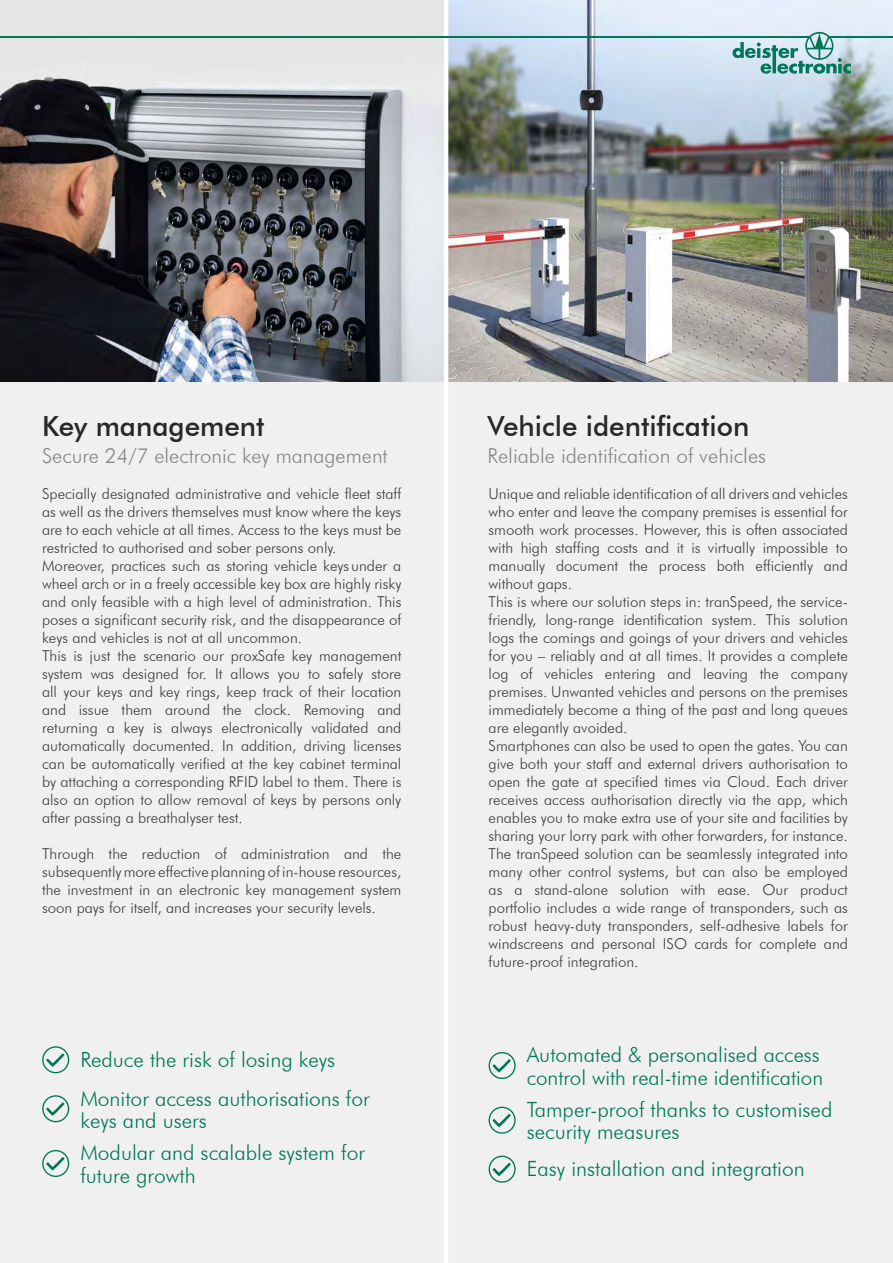
<style>
.page{position:relative;width:893px;height:1263px;background:#fff}
.page>*{position:absolute;margin:0;border:0;box-sizing:border-box;transform-origin:0 0}
.t1{font:500 27.75px "Futura BT";color:#282827}
.t2{font:300 21px/22.5px "Futura BT";color:#007858}
.t3{font:300 20.7px "Futura BT";color:#878787}
.t4{font:300 15px/18px "Futura BT";color:#3c3c3b}
</style>
<div class="page">
<div style="left:0;top:274px;width:893px;height:989px;background:#f0f0f0"></div>
<div style="left:42px;top:1150px;width:27px;height:27px;border:1px solid #007858;border-radius:50%"></div>
<svg style="left:46px;top:1157px;width:19px;height:13px"></svg>
<div style="left:42px;top:1046px;width:27px;height:27px;border:1px solid #007858;border-radius:50%"></div>
<svg style="left:46px;top:1053px;width:19px;height:14px"></svg>
<div style="left:42px;top:1095px;width:27px;height:27px;border:1px solid #007858;border-radius:50%"></div>
<svg style="left:46px;top:1102px;width:19px;height:14px"></svg>
<img style="left:0;top:0;width:444px;height:381px">
<div style="left:489px;top:1155px;width:27px;height:28px;border:1px solid #007858;border-radius:50%"></div>
<svg style="left:492px;top:1162px;width:19px;height:14px"></svg>
<div style="left:489px;top:1107px;width:27px;height:27px;border:1px solid #007858;border-radius:50%"></div>
<svg style="left:492px;top:1113px;width:19px;height:14px"></svg>
<div style="left:489px;top:1052px;width:27px;height:27px;border:1px solid #007858;border-radius:50%"></div>
<svg style="left:492px;top:1059px;width:19px;height:13px"></svg>
<img style="left:448px;top:0;width:445px;height:381px">
<hr style="left:444px;top:0;width:4px;height:1263px;background:#fff">
<hr style="left:0;top:36px;width:811px;height:2px;background:#007858">
<svg style="left:732px;top:32px;width:118px;height:42px;background:#96c4c3"></svg>
<hr style="left:830px;top:36px;width:63px;height:2px;background:#007858">
<h1 class="t1" style="left:42px;top:409px;width:224px">Key management</h1>
<h3 class="t3" style="left:42px;top:443px;width:347px">Secure 24/7 electronic key management</h3>
<p class="t4" style="left:42px;top:484px;width:361px">Specially designated administrative and vehicle fleet staff as well as the drivers themselves must know where the keys are to each vehicle at all times. Access to the keys must be restricted to authorised and sober persons only.<br>Moreover, practices such as storing vehicle keysunder a wheel arch or in a freely accessible key box are highly risky and only feasible with a high level of administration. This poses a significant security risk, and the disappearance of keys and vehicles is not at all uncommon.<br>This is just the scenario our proxSafe key management system was designed for. It allows you to safely store all your keys and key rings, keep track of their location and issue them around the clock. Removing and returning a key is always electronically validated and automatically documented. In addition, driving licenses can be automatically verified at the key cabinet terminal by attaching a corresponding RFID label to them. There is also an option to allow removal of keys by persons only after passing a breathalyser test.</p>
<p class="t4" style="left:42px;top:844px;width:361px;text-align:justify">Through the reduction of administration and the subsequently more effective planning of in-house resources, the investment in an electronic key management system soon pays for itself, and increases your security levels.</p>
<h2 class="t2" style="left:80px;top:1041px;width:291px;line-height:38.1px">Reduce the risk of losing keys<br>Monitor access authorisations for</h2>
<h2 class="t2" style="left:80px;top:1109px;width:128px">keys and users</h2>
<h2 class="t2" style="left:80px;top:1141px;width:286px">Modular and scalable system for future growth</h2>
<h1 class="t1" style="left:487px;top:409px;width:263px">Vehicle identification</h1>
<h3 class="t3" style="left:487px;top:443px;width:280px">Reliable identification of vehicles</h3>
<p class="t4" style="left:489px;top:484px;width:361px">Unique and reliable identification of all drivers and vehicles who enter and leave the company premises is essential for smooth work processes. However, this is often associated with high staffing costs and it is virtually impossible to manually document the process both efficiently and without gaps.<br>This is where our solution steps in: tranSpeed, the service&shy;friendly, long-range identification system. This solution logs the comings and goings of your drivers and vehicles for you – reliably and at all times. It provides a complete log of vehicles entering and leaving the company premises. Unwanted vehicles and persons on the premises immediately become a thing of the past and long queues are elegantly avoided.<br>Smartphones can also be used to open the gates. You can give both your staff and external drivers authorisation to open the gate at specified times via Cloud. Each driver receives access authorisation directly via the app, which enables you to make extra use of your site and facilities by sharing your lorry park with other forwarders, for instance.<br>The tranSpeed solution can be seamlessly integrated into many other control systems, but can also be employed as a stand-alone solution with ease. Our product portfolio includes a wide range of transponders, such as robust heavy-duty transponders, self-adhesive labels for windscreens and personal ISO cards for complete and future-proof integration.</p>
<h2 class="t2" style="left:527px;top:1043px;width:298px">Automated &amp; personalised access control with real-time identification</h2>
<h2 class="t2" style="left:527px;top:1098px;width:307px">Tamper-proof thanks to customised security measures</h2>
<h2 class="t2" style="left:527px;top:1157px;width:279px">Easy installation and integration</h2>
</div>
